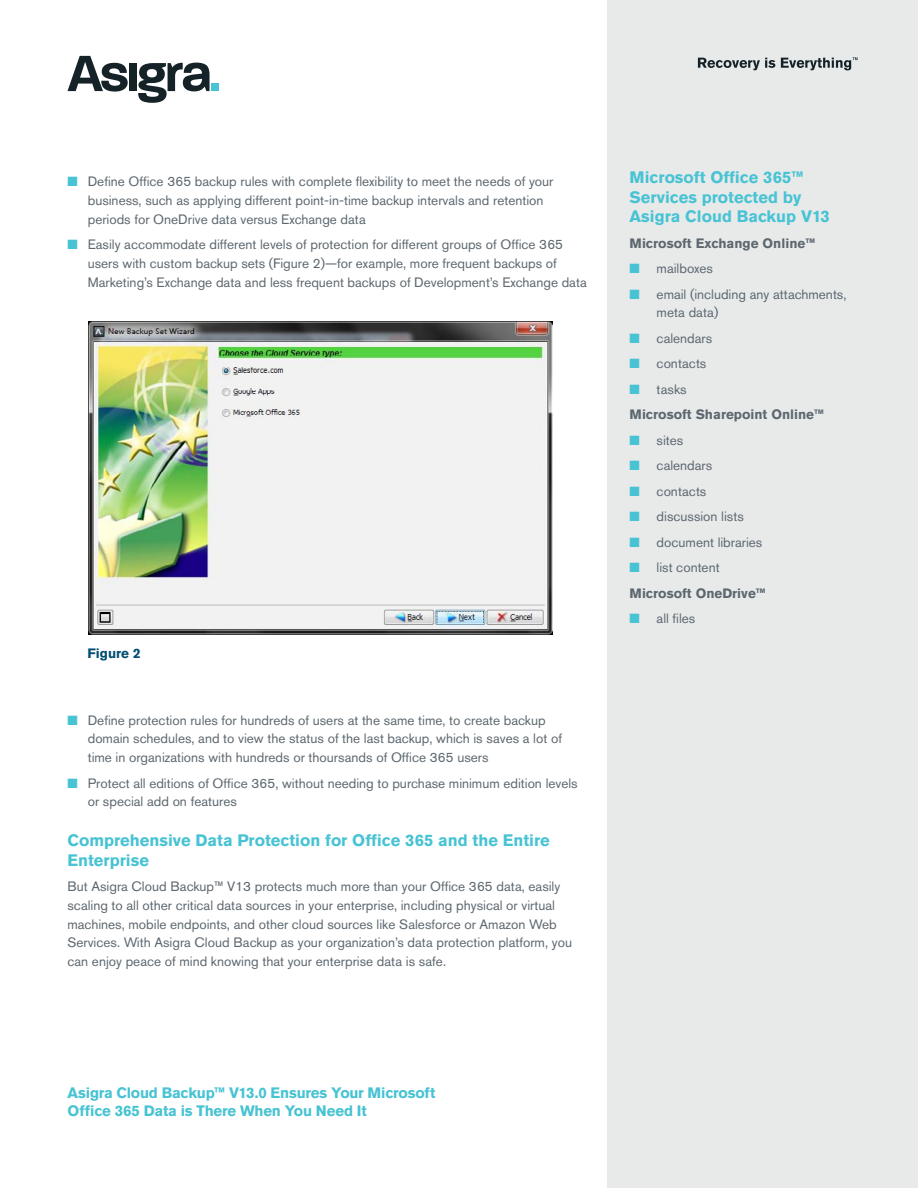
<style>
.page{position:relative;width:918px;height:1188px;background:#fff}
.page>*{position:absolute;margin:0;border:0;box-sizing:border-box;transform-origin:0 0}
.t1{font:700 16.5px/19.5px "Akzidenz Grotesk Std";color:#47c3d3}
.t2{font:700 15px/18px "Akzidenz Grotesk Std";letter-spacing:-.015em;color:#47c3d3}
.t3{font:13.5px/18.8px "Akzidenz Grotesk Std";color:#5c676f}
.t4{font:700 13.5px/25.5px "Akzidenz Grotesk Std";color:#5c676f}
.t5{font:700 13.5px "Akzidenz Grotesk Std";color:#004e71}
.s1{color:#47c3d3}
.s2{font-weight:400}
</style>
<div class="page">
<div style="left:129px;top:63px;width:8px;height:28px;background:#152329"></div>
<div style="left:212px;top:83px;width:7px;height:8px;background:#47c3d3"></div>
<svg style="left:67px;top:56px;width:61px;height:36px"></svg>
<svg style="left:138px;top:63px;width:72px;height:40px"></svg>
<img style="left:89px;top:322px;width:464px;height:313px">
<div style="left:608px;top:0;width:310px;height:1188px;background:#e8eaea"></div>
<svg style="left:698px;top:58px;width:77px;height:12px"></svg>
<svg style="left:781px;top:57px;width:77px;height:13px"></svg>
<p class="t3" style="left:88px;top:172px;width:467px;text-indent:-20px"><span class="s1">■</span> Define Office 365 backup rules with complete flexibility to meet the needs of your business, such as applying different point-in-time backup intervals and retention periods for OneDrive data versus Exchange data</p>
<p class="t3" style="left:88px;top:235px;width:501px;text-indent:-20px"><span class="s1">■</span> Easily accommodate different levels of protection for different groups of Office 365 users with custom backup sets (Figure 2)—for example, more frequent backups of<br>Marketing’s Exchange data and less frequent backups of Development’s Exchange data</p>
<p class="t5" style="left:87px;top:645px;width:55px">Figure 2</p>
<p class="t3" style="left:88px;top:710px;width:476px;text-indent:-20px"><span class="s1">■</span> Define protection rules for hundreds of users at the same time, to create backup domain schedules, and to view the status of the last backup, which is saves a lot of time in organizations with hundreds or thoursands of Office 365 users</p>
<p class="t3" style="left:88px;top:774px;width:491px;text-indent:-20px"><span class="s1">■</span> Protect all editions of Office 365, without needing to purchase minimum edition levels or special add on features</p>
<p class="t1" style="left:68px;top:831px;width:484px">Comprehensive Data Protection for Office 365 and the Entire<br>Enterprise</p>
<p class="t3" style="left:68px;top:877px;width:506px">But Asigra Cloud Backup™ V13 protects much more than your Office 365 data, easily scaling to all other critical data sources in your enterprise, including physical or virtual machines, mobile endpoints, and other cloud sources like Salesforce or Amazon Web Services. With Asigra Cloud Backup as your organization’s data protection platform, you can enjoy peace of mind knowing that your enterprise data is safe.</p>
<p class="t1" style="left:630px;top:168px;width:202px">Microsoft Office 365™<br>Services protected by<br>Asigra Cloud Backup V13</p>
<p class="t4" style="left:630px;top:230px;width:187px">Microsoft Exchange Online™</p>
<p class="t3" style="left:630px;top:259px;width:85px"><span class="s1">■</span> mailboxes</p>
<p class="t3" style="left:657px;top:284px;width:191px;text-indent:-27px"><span class="s1">■</span> email (including any attachments, meta data)</p>
<p class="t3" style="left:630px;top:329px;width:84px"><span class="s1">■</span> calendars</p>
<p class="t3" style="left:630px;top:354px;width:78px"><span class="s1">■</span> contacts</p>
<p class="t4" style="left:630px;top:376px;width:196px"><span class="s1">■</span> <span class="s2">tasks<br></span>Microsoft Sharepoint Online™</p>
<p class="t3" style="left:630px;top:431px;width:55px"><span class="s1">■</span> sites</p>
<p class="t3" style="left:630px;top:456px;width:84px"><span class="s1">■</span> calendars</p>
<p class="t3" style="left:630px;top:482px;width:78px"><span class="s1">■</span> contacts</p>
<p class="t3" style="left:630px;top:507px;width:116px"><span class="s1">■</span> discussion lists</p>
<p class="t3" style="left:630px;top:533px;width:134px"><span class="s1">■</span> document libraries</p>
<p class="t4" style="left:630px;top:555px;width:138px"><span class="s1">■</span> <span class="s2">list content<br></span>Microsoft OneDrive™</p>
<p class="t3" style="left:630px;top:609px;width:67px"><span class="s1">■</span> all files</p>
<p class="t2" style="left:68px;top:1084px;width:369px">Asigra Cloud Backup™ V13.0 Ensures Your Microsoft<br>Office 365 Data is There When You Need It</p>
</div>
